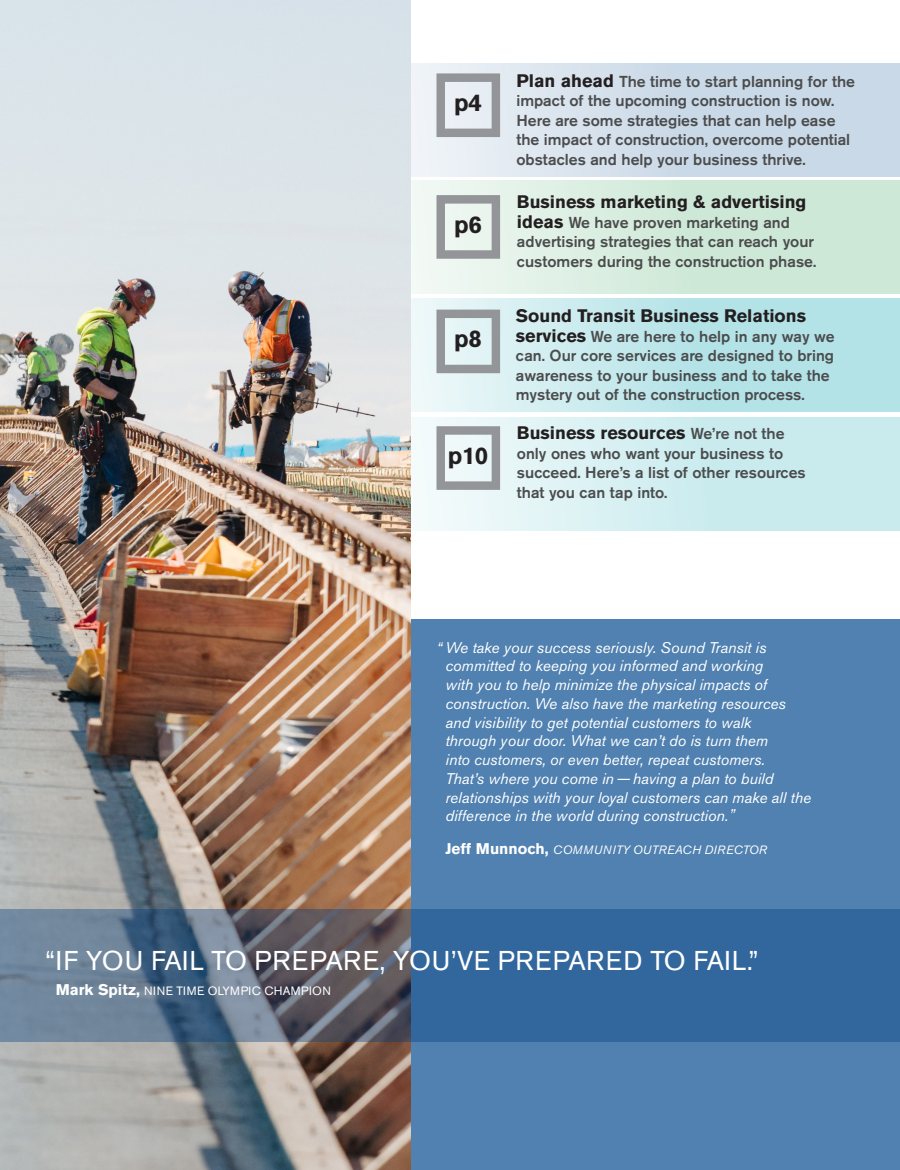
<style>
.page{position:relative;width:900px;height:1170px;background:#fff}
.page>*{position:absolute;margin:0;border:0;box-sizing:border-box;transform-origin:0 0}
.t1{font:27px "Akzidenz Grotesk Std";letter-spacing:.035em;color:#fff}
.Section_subhead_2_gr{font:700 24px "Akzidenz Grotesk Std";color:#231f20}
.Section_subhead_2_gr-2{font:700 18px "Akzidenz Grotesk Std";color:#231f20}
.Section_subhead_2_gr-3{font:500 15.75px/19.5px "Akzidenz Grotesk Std";color:#4b4c4d}
.t2{font:italic 15.3px/18.8px "Akzidenz Grotesk Std";color:#fff}
.t3{font:italic 12px "Akzidenz Grotesk Std";letter-spacing:.025em;color:#fff}
.t4{font:12px "Akzidenz Grotesk Std";letter-spacing:.035em;color:#fff}
.s1{font-weight:700;font-size:18px;color:#231f20}
.s2{font-weight:500;font-size:15.75px;color:#4b4c4d}
.s3{font-weight:700;font-style:normal;font-size:15.3px}
.s4{font-weight:700;font-size:15.3px}
</style>
<div class="page">
<div style="left:408px;top:63px;width:492px;height:114px;background:linear-gradient(to right,#e9eff5,#c1d2e3)"></div>
<div style="left:408px;top:180px;width:492px;height:113px;background:linear-gradient(to right,#edf6f0,#c5e4d1)"></div>
<div style="left:408px;top:299px;width:492px;height:113px;background:linear-gradient(to right,#e5f4f5,#a5dde3)"></div>
<div style="left:408px;top:418px;width:492px;height:113px;background:linear-gradient(to right,#eff8f8,#c0e8eb)"></div>
<div style="left:410px;top:620px;width:490px;height:550px;background:#5081b0"></div>
<img style="left:0;top:0;width:410px;height:1170px">
<svg style="left:0;top:909px;width:900px;height:133px;background:#486b90"></svg>
<svg style="left:436px;top:73px;width:64px;height:64px;background:#c1c6ca"></svg>
<svg style="left:436px;top:195px;width:64px;height:64px;background:#c3c9c7"></svg>
<svg style="left:436px;top:310px;width:64px;height:63px;background:#bfc9cb"></svg>
<svg style="left:436px;top:426px;width:64px;height:64px"></svg>
<p class="Section_subhead_2_gr" style="left:454px;top:89px;width:29px">p4</p>
<p class="Section_subhead_2_gr" style="left:454px;top:210px;width:29px">p6</p>
<p class="Section_subhead_2_gr" style="left:454px;top:325px;width:29px">p8</p>
<p class="Section_subhead_2_gr" style="left:448px;top:441px;width:42px">p10</p>
<p class="Section_subhead_2_gr-3" style="left:516px;top:71px;width:340px"><span class="s1">Plan ahead</span> The time to start planning for the impact of the upcoming construction is now.<br>Here are some strategies that can help ease the impact of construction, overcome potential obstacles and help your business thrive.</p>
<p class="Section_subhead_2_gr-2" style="left:517px;top:192px;width:291px">Business marketing &amp; advertising</p>
<p class="Section_subhead_2_gr-3" style="left:517px;top:212px;width:301px"><span class="s1">ideas</span> We have proven marketing and advertising strategies that can reach your customers during the construction phase.</p>
<p class="Section_subhead_2_gr-2" style="left:516px;top:306px;width:292px">Sound Transit Business Relations</p>
<p class="Section_subhead_2_gr-3" style="left:516px;top:326px;width:320px"><span class="s1">services</span> We are here to help in any way we can. Our core services are designed to bring awareness to your business and to take the mystery out of the construction process.</p>
<p class="Section_subhead_2_gr-2" style="left:517px;top:423px;width:269px">Business resources <span class="s2">We’re not the</span></p>
<p class="Section_subhead_2_gr-3" style="left:517px;top:443px;width:290px">only ones who want your business to succeed. Here’s a list of other resources that you can tap into.</p>
<p class="t2" style="left:446px;top:638px;width:367px;text-indent:-9px">“ We take your success seriously. Sound Transit is committed to keeping you informed and working<br>with you to help minimize the physical impacts of construction. We also have the marketing resources and visibility to get potential customers to walk<br>through your door. What we can’t do is turn them<br>into customers, or even better, repeat customers.<br>That’s where you come in — having a plan to build relationships with your loyal customers can make all the difference in the world during construction.”</p>
<p class="t3" style="left:446px;top:842px;width:323px"><span class="s3">Jeff Munnoch,</span> COMMUNITY OUTREACH DIRECTOR</p>
<p class="t1" style="left:45px;top:944px;width:715px">“IF YOU FAIL TO PREPARE, YOU’VE PREPARED TO FAIL.”</p>
<p class="t4" style="left:56px;top:984px;width:277px"><span class="s4">Mark Spitz,</span> NINE TIME OLYMPIC CHAMPION</p>
</div>
